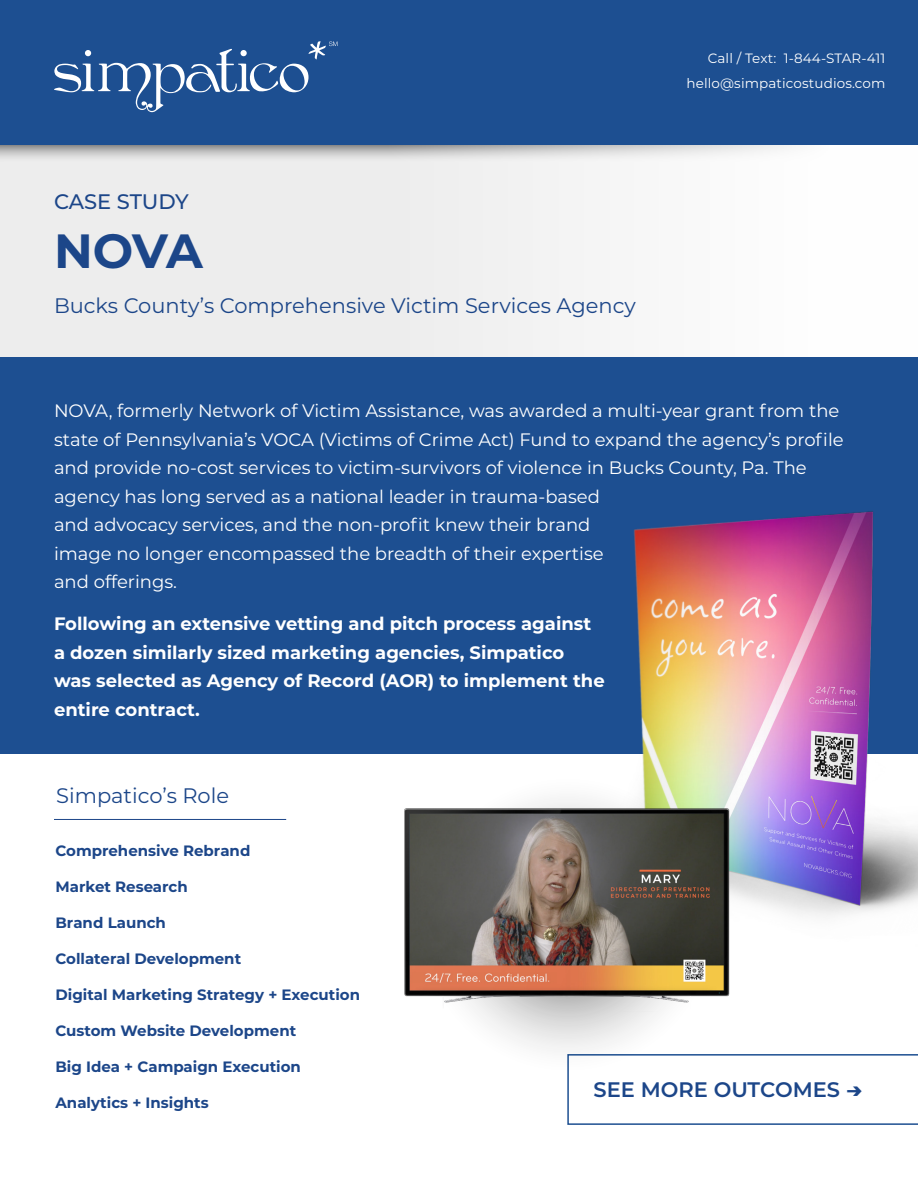
<style>
.page{position:relative;width:918px;height:1188px;background:#fff}
.page>*{position:absolute;margin:0;border:0;box-sizing:border-box;transform-origin:0 0}
.t1{font:700 48px "Montserrat";color:#1c4689}
.t2{font:21px "Montserrat";color:#1c4689}
.t3{font:600 21px "Montserrat";color:#1c4689}
.t4{font:500 21px "Montserrat";letter-spacing:-.01em;color:#1c4689}
.t5{font:18px/28.5px "Montserrat";color:#fff}
.t6{font:700 18px/28.5px "Montserrat";color:#fff}
.t7{font:700 15px "Montserrat";color:#1c4689}
.t8{font:13.5px/25.5px "Montserrat";letter-spacing:.01em;color:#fff;text-align:right}
.s1{font-weight:700}
</style>
<div class="page">
<svg style="left:0;top:145px;width:796px;height:212px;fill:#ededed"></svg>
<div style="left:0;top:0;width:918px;height:145px;background:#1d4f91"></div>
<svg style="left:54px;top:41px;width:283px;height:71px"></svg>
<div style="left:0;top:357px;width:918px;height:397px;background:#1d4f91"></div>
<hr style="left:54px;top:819px;width:232px;height:1px;background:#1c4689">
<svg style="left:567px;top:1054px;width:351px;height:71px"></svg>
<img style="left:633px;top:511px;width:285px;height:406px">
<svg style="left:412px;top:770px;width:311px;height:309px"></svg>
<img style="left:404px;top:754px;width:361px;height:297px">
<p class="t4" style="left:54px;top:187px;width:136px">CASE STUDY</p>
<h1 class="t1" style="left:54px;top:216px;width:150px">NOVA</h1>
<p class="t2" style="left:54px;top:291px;width:583px">Bucks County’s Comprehensive Victim Services Agency</p>
<p class="t8" style="left:686px;top:45px;width:201px">Call / Text: 1-844-STAR-411 hello@simpaticostudios.com</p>
<p class="t5" style="left:54px;top:396px;width:791px">NOVA, formerly Network of Victim Assistance, was awarded a multi-year grant from the state of Pennsylvania’s VOCA (Victims of Crime Act) Fund to expand the agency’s profile and provide no-cost services to victim-survivors of violence in Bucks County, Pa. The agency has long served as a national leader in trauma-based<br>and advocacy services, and the non-profit knew their brand<br>image no longer encompassed the breadth of their expertise<br>and offerings.</p>
<p class="t6" style="left:54px;top:609px;width:552px">Following an extensive vetting and pitch process against a dozen similarly sized marketing agencies, Simpatico was selected as Agency of Record (AOR) to implement the entire contract.</p>
<p class="t2" style="left:56px;top:781px;width:174px">Simpatico’s Role</p>
<p class="t7" style="left:56px;top:839px;width:196px">Comprehensive Rebrand</p>
<p class="t7" style="left:56px;top:875px;width:134px">Market Research</p>
<p class="t7" style="left:56px;top:911px;width:112px">Brand Launch</p>
<p class="t7" style="left:56px;top:947px;width:187px">Collateral Development</p>
<p class="t7" style="left:56px;top:983px;width:306px">Digital Marketing Strategy + Execution</p>
<p class="t7" style="left:56px;top:1019px;width:242px">Custom Website Development</p>
<p class="t7" style="left:56px;top:1055px;width:247px">Big Idea + Campaign Execution</p>
<p class="t7" style="left:56px;top:1091px;width:155px">Analytics + Insights</p>
<p class="t3" style="left:594px;top:1074px;width:272px">SEE MORE OUTCOMES <span class="s1">→</span></p>
</div>
